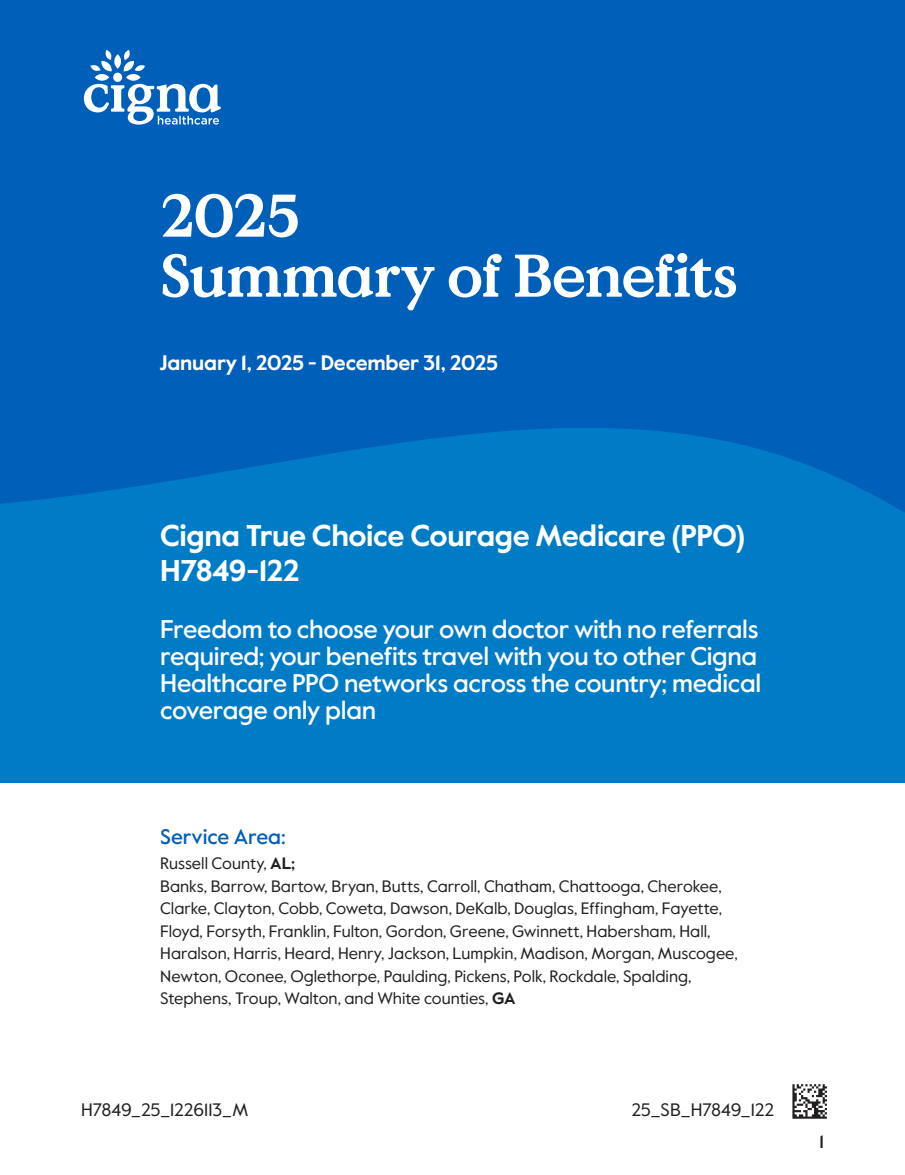
<style>
.page{position:relative;width:905px;height:1175px;background:#fff}
.page>*{position:absolute;margin:0;border:0;box-sizing:border-box;transform-origin:0 0}
.t1{font:700 60px "Value Serif Pro";letter-spacing:-.03em;color:#fff}
.subtitle_toc{font:700 30px/34.5px "Value Sans Pro";letter-spacing:-.015em;color:#fff}
.blurb{font:500 25.5px/27px "Value Sans Pro";letter-spacing:-.015em;color:#fff}
.dates{font:700 21px "Value Sans Pro";letter-spacing:-.01em;color:#fff}
.service_area_heading{font:500 21px "Value Sans Pro";letter-spacing:-.005em;color:#005fb9}
.mat_ID{font:18px "Value Sans Pro";letter-spacing:-.015em;color:#231f20}
.print_code{font:18px "Value Sans Pro";letter-spacing:-.015em;color:#231f20}
.t2{font:500 18px "Value Sans Pro";color:#231f20}
.para_service_area{font:16.5px/22.5px "Value Sans Pro";color:#231f20}
.s1{font-weight:700}
</style>
<div class="page">
<hr style="left:792px;top:1084px;width:2px;height:34px;background:#231f20">
<svg style="left:794px;top:1084px;width:32px;height:34px"></svg>
<div style="left:0;top:338px;width:904px;height:445px;background:#007cc7"></div>
<svg style="left:0;top:0;width:904px;height:512px;fill:#005fb9"></svg>
<svg style="left:84px;top:50px;width:137px;height:75px"></svg>
<p class="t1" style="left:160px;top:179px;width:142px">2025</p>
<p class="t1" style="left:160px;top:239px;width:579px">Summary of Benefits</p>
<p class="dates" style="left:159px;top:350px;width:340px">January 1, 2025 - December 31, 2025</p>
<p class="subtitle_toc" style="left:160px;top:520px;width:586px">Cigna True Choice Courage Medicare (PPO)<br>H7849-122</p>
<p class="blurb" style="left:160px;top:616px;width:602px">Freedom to choose your own doctor with no referrals required; your benefits travel with you to other Cigna Healthcare PPO networks across the country; medical coverage only plan</p>
<p class="service_area_heading" style="left:160px;top:823px;width:127px">Service Area:</p>
<p class="para_service_area" style="left:160px;top:852px;width:579px">Russell County, <span class="s1">AL;<br></span>Banks, Barrow, Bartow, Bryan, Butts, Carroll, Chatham, Chattooga, Cherokee, Clarke, Clayton, Cobb, Coweta, Dawson, DeKalb, Douglas, Effingham, Fayette, Floyd, Forsyth, Franklin, Fulton, Gordon, Greene, Gwinnett, Habersham, Hall, Haralson, Harris, Heard, Henry, Jackson, Lumpkin, Madison, Morgan, Muscogee, Newton, Oconee, Oglethorpe, Paulding, Pickens, Polk, Rockdale, Spalding, Stephens, Troup, Walton, and White counties, <span class="s1">GA</span></p>
<p class="mat_ID" style="left:81px;top:1098px;width:169px">H7849_25_1226113_M</p>
<p class="print_code" style="left:631px;top:1098px;width:144px">25_SB_H7849_122</p>
<p class="t2" style="left:819px;top:1130px;width:6px">1</p>
</div>
